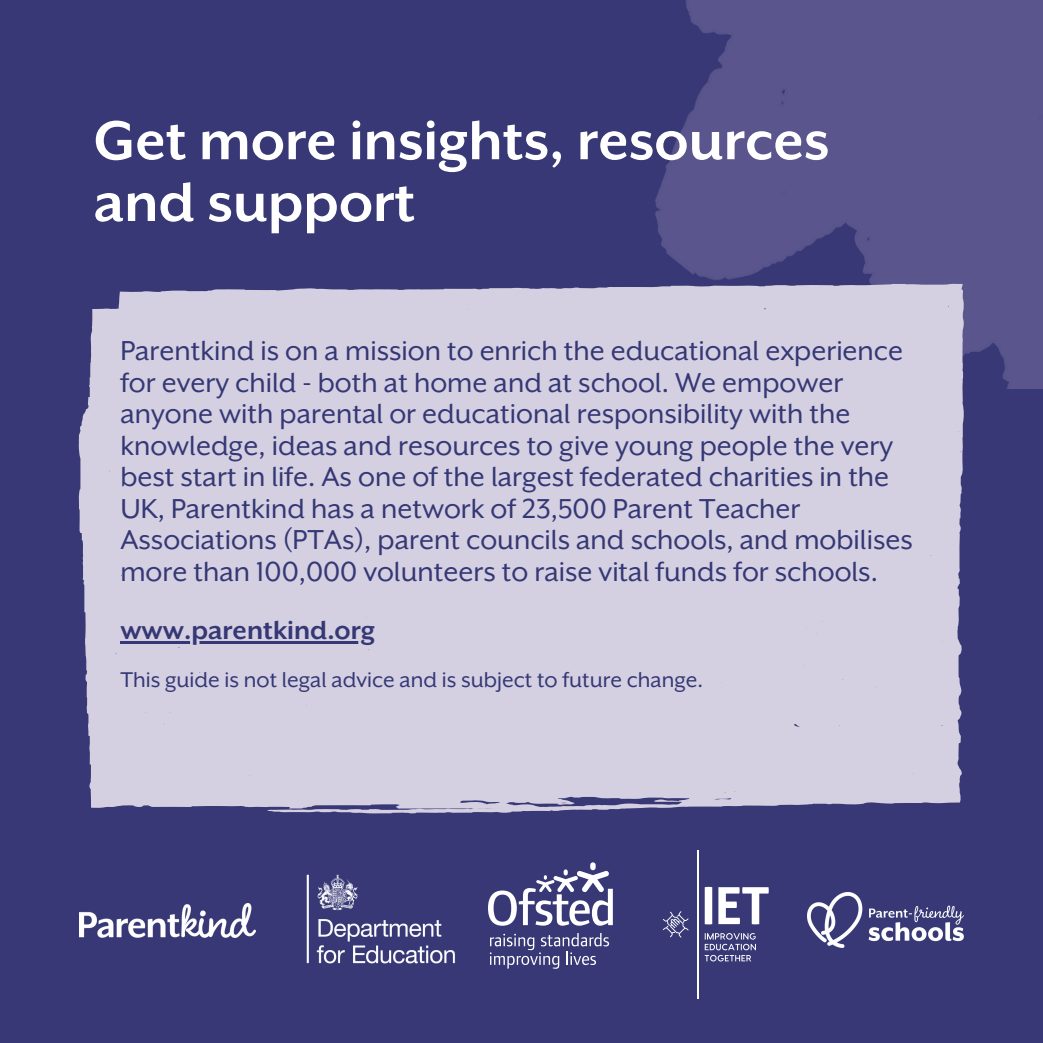
<style>
.page{position:relative;width:1043px;height:1043px;background:#fff}
.page>*{position:absolute;margin:0;border:0;box-sizing:border-box;transform-origin:0 0}
.t1{font:700 63px/61.8px "Mr Eaves XL San OT";color:#fff}
.t2{font:31.5px/31.5px "Mr Eaves XL San OT";color:#353875}
.t3{font:700 29.75px "Mr Eaves XL San OT";color:#353875}
.t4{font:24.5px "Mr Eaves XL San OT";color:#353875}
</style>
<div class="page">
<div style="left:0;top:0;width:1042px;height:1042px;background:#373875"></div>
<img style="left:655px;top:0;width:387px;height:389px">
<div style="left:79px;top:284px;width:884px;height:529px;background:#d4d0e2"></div>
<hr style="left:120px;top:641px;width:255px;height:2px;background:#353875">
<img style="left:80px;top:903px;width:176px;height:34px">
<img style="left:807px;top:892px;width:155px;height:55px">
<div style="left:590px;top:862px;width:5px;height:8px;background:#fff;border-radius:3px"></div>
<svg style="left:488px;top:869px;width:124px;height:56px"></svg>
<svg style="left:489px;top:933px;width:120px;height:35px"></svg>
<img style="left:306px;top:874px;width:149px;height:90px">
<svg style="left:663px;top:911px;width:25px;height:26px"></svg>
<hr style="left:696px;top:849px;width:2px;height:149px;background:#fff">
<svg style="left:704px;top:886px;width:64px;height:38px"></svg>
<svg style="left:704px;top:933px;width:51px;height:28px"></svg>
<h1 class="t1" style="left:94px;top:109px;width:737px">Get more insights, resources and support</h1>
<p class="t2" style="left:120px;top:335px;width:793px">Parentkind is on a mission to enrich the educational experience for every child - both at home and at school. We empower anyone with parental or educational responsibility with the knowledge, ideas and resources to give young people the very best start in life. As one of the largest federated charities in the UK, Parentkind has a network of 23,500 Parent Teacher Associations (PTAs), parent councils and schools, and mobilises more than 100,000 volunteers to raise vital funds for schools.</p>
<p class="t3" style="left:120px;top:614px;width:256px">www.parentkind.org</p>
<p class="t4" style="left:120px;top:667px;width:584px">This guide is not legal advice and is subject to future change.</p>
</div>
